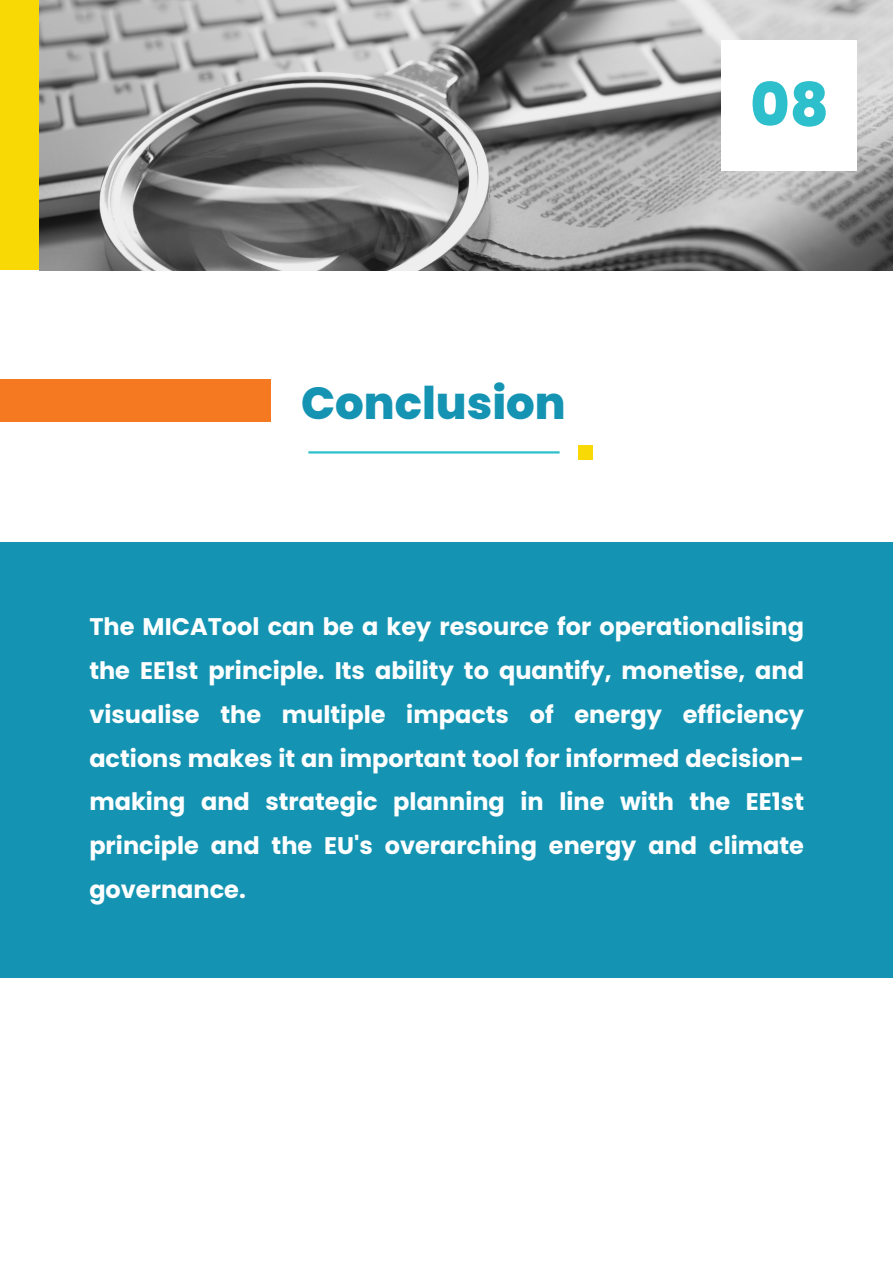
<style>
.page{position:relative;width:893px;height:1264px;background:#fff}
.page>*{position:absolute;margin:0;border:0;box-sizing:border-box;transform-origin:0 0}
.t1{font:800 60px "Poppins";color:#2dbfcc}
.t2{font:800 45px "Poppins";color:#1494b2}
.t3{font:700 24px/43.8px "Poppins";color:#fff;text-align:justify}
</style>
<div class="page">
<img style="left:39px;top:0;width:853px;height:270px">
<div style="left:721px;top:40px;width:135px;height:130px;background:#fff"></div>
<hr style="left:308px;top:451px;width:251px;height:2px;background:#2dbfcc">
<div style="left:577px;top:445px;width:15px;height:14px;background:#f8d905"></div>
<div style="left:0;top:379px;width:270px;height:42px;background:#f47920"></div>
<div style="left:0;top:542px;width:892px;height:436px;background:#1494b2"></div>
<div style="left:0;top:0;width:39px;height:270px;background:#f8d905"></div>
<h2 class="t2" style="left:301px;top:371px;width:266px">Conclusion</h2>
<h1 class="t1" style="left:750px;top:63px;width:80px">08</h1>
<p class="t3" style="left:89px;top:604px;width:716px">The MICATool can be a key resource for operationalising the EE1st principle. Its ability to quantify, monetise, and visualise the multiple impacts of energy efficiency actions makes it an important tool for informed decision&shy;making and strategic planning in line with the EE1st principle and the EU's overarching energy and climate governance.</p>
</div>
